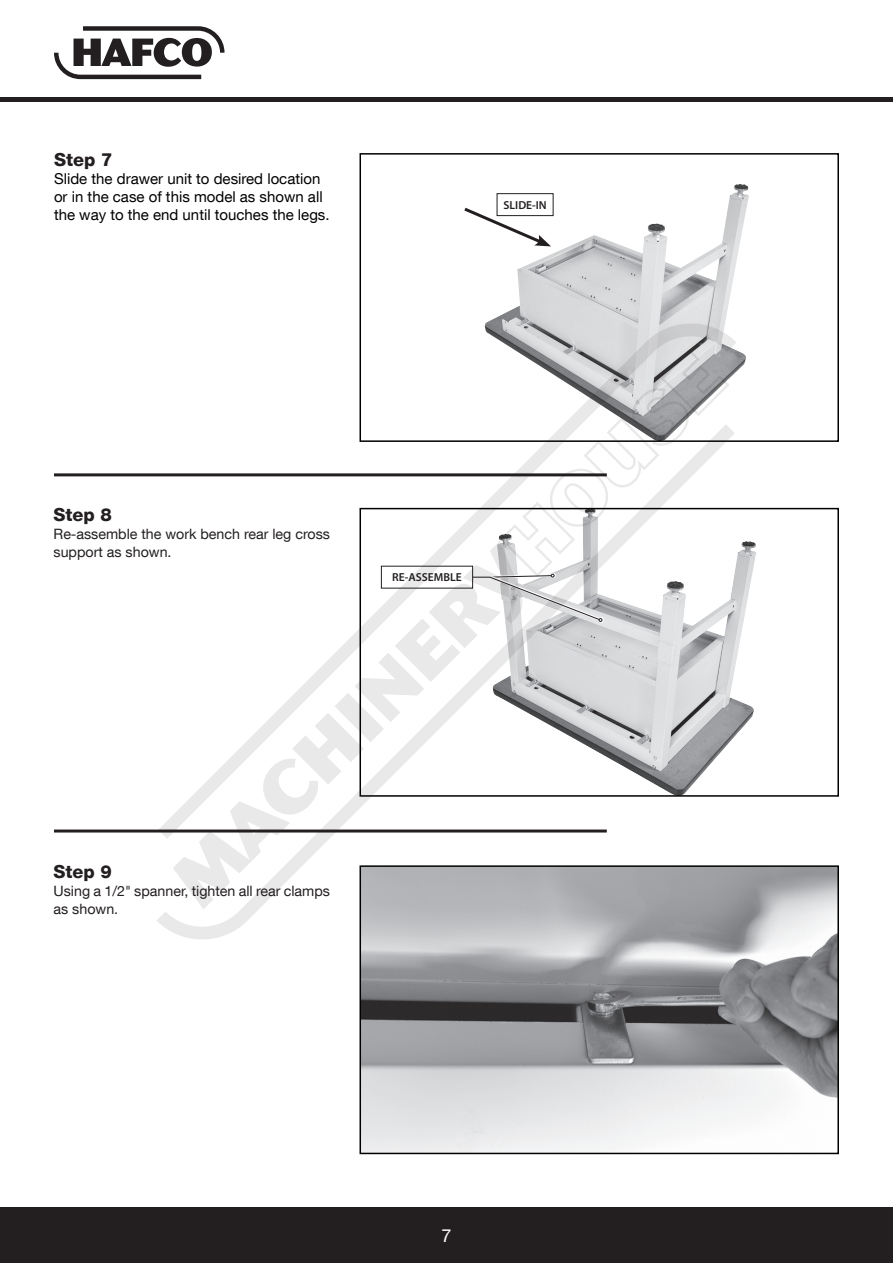
<style>
.page{position:relative;width:893px;height:1263px;background:#fff}
.page>*{position:absolute;margin:0;border:0;box-sizing:border-box;transform-origin:0 0}
.t1{font:800 18px "Helvetica Neue LT Com";color:#231f20}
.t2{font:18px "Helvetica Neue LT Std";color:#fff}
.t3{font:15px/18px "Helvetica Neue LT Com";color:#000}
.t4{font:14.25px/18px "Helvetica Neue LT Com";color:#231f20}
.t5{font:600 11.55px "Myriad Pro";color:#231f20}
</style>
<div class="page">
<svg style="left:54px;top:26px;width:171px;height:53px"></svg>
<div style="left:0;top:1208px;width:893px;height:55px;background:#231f20"></div>
<hr style="left:0;top:98px;width:893px;height:4px;background:#231f20">
<hr style="left:54px;top:473px;width:553px;height:3px;background:#231f20">
<hr style="left:54px;top:829px;width:553px;height:3px;background:#231f20">
<img style="left:496px;top:184px;width:253px;height:188px">
<div style="left:359px;top:153px;width:480px;height:289px;border:2px solid #000"></div>
<img style="left:736px;top:541px;width:20px;height:194px">
<svg style="left:464px;top:205px;width:87px;height:41px"></svg>
<div style="left:497px;top:193px;width:56px;height:23px;background:#fff;border:1px solid #231f20"></div>
<img style="left:362px;top:868px;width:474px;height:283px">
<div style="left:359px;top:865px;width:480px;height:289px;border:2px solid #000"></div>
<svg style="left:156px;top:473px;width:579px;height:493px"></svg>
<svg style="left:158px;top:297px;width:578px;height:578px"></svg>
<p class="t1" style="left:54px;top:149px;width:60px">Step 7</p>
<p class="t3" style="left:54px;top:169px;width:277px">Slide the drawer unit to desired location or in the case of this model as shown all the way to the end until touches the legs.</p>
<p class="t5" style="left:503px;top:197px;width:45px">SLIDE-IN</p>
<p class="t1" style="left:54px;top:504px;width:60px">Step 8</p>
<p class="t4" style="left:54px;top:524px;width:278px">Re-assemble the work bench rear leg cross support as shown.</p>
<p class="t5" style="left:392px;top:570px;width:71px">RE-ASSEMBLE</p>
<p class="t1" style="left:54px;top:861px;width:60px">Step 9</p>
<p class="t4" style="left:54px;top:882px;width:278px">Using a 1/2" spanner, tighten all rear clamps as shown.</p>
<p class="t2" style="left:441px;top:1225px;width:12px">7</p>
</div>
